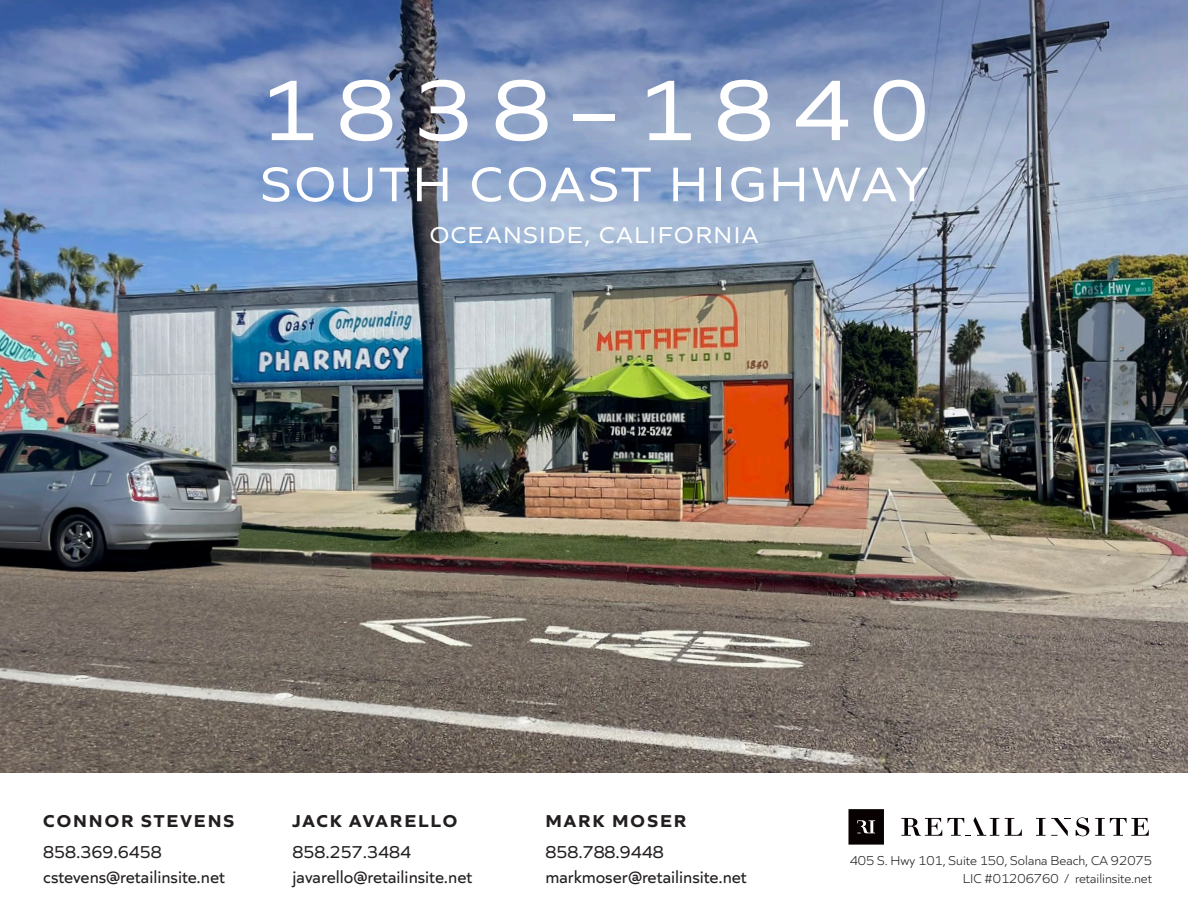
<style>
.page{position:relative;width:1188px;height:918px;background:#fff}
.page>*{position:absolute;margin:0;border:0;box-sizing:border-box;transform-origin:0 0}
.t1{font:89.85px "Quiet Sans";letter-spacing:.2em;color:#fff;scale:1.07 1}
.t2{font:51px "Quiet Sans";letter-spacing:.06em;color:#fff;scale:1.07 1}
.t3{font:24px "Quiet Sans";letter-spacing:.06em;color:#fff;scale:1.07 1}
.t4{font:18px "Quiet Sans";color:#231f20}
.t5{font:700 18px "Quiet Sans";letter-spacing:.1em;color:#231f20;scale:1.07 1}
.t6{font:300 13.5px "Quiet Sans";color:#231f20}
</style>
<div class="page">
<img style="left:0;top:311px;width:1188px;height:461px">
<img style="left:0;top:0;width:1188px;height:311px">
<svg style="left:1005px;top:818px;width:17px;height:18px"></svg>
<svg style="left:901px;top:818px;width:41px;height:18px"></svg>
<svg style="left:948px;top:817px;width:51px;height:19px"></svg>
<svg style="left:1036px;top:817px;width:53px;height:19px"></svg>
<svg style="left:1095px;top:818px;width:54px;height:18px"></svg>
<svg style="left:848px;top:809px;width:36px;height:36px"></svg>
<p class="t1" style="left:260px;top:44px;width:627px">1838–1840</p>
<p class="t2" style="left:261px;top:147px;width:624px">SOUTH COAST HIGHWAY</p>
<p class="t3" style="left:430px;top:217px;width:308px">OCEANSIDE, CALIFORNIA</p>
<p class="t5" style="left:43px;top:807px;width:180px">CONNOR STEVENS</p>
<p class="t4" style="left:43px;top:838px;width:120px">858.369.6458</p>
<p class="t4" style="left:43px;top:864px;width:183px">cstevens@retailinsite.net</p>
<p class="t5" style="left:293px;top:807px;width:155px">JACK AVARELLO</p>
<p class="t4" style="left:293px;top:838px;width:120px">858.257.3484</p>
<p class="t4" style="left:293px;top:864px;width:181px">javarello@retailinsite.net</p>
<p class="t5" style="left:545px;top:807px;width:133px">MARK MOSER</p>
<p class="t4" style="left:545px;top:838px;width:120px">858.788.9448</p>
<p class="t4" style="left:545px;top:864px;width:203px">markmoser@retailinsite.net</p>
<p class="t6" style="left:850px;top:851px;width:304px">405 S. Hwy 101, Suite 150, Solana Beach, CA 92075</p>
<p class="t6" style="left:963px;top:869px;width:191px">LIC #01206760 / retailinsite.net</p>
</div>
